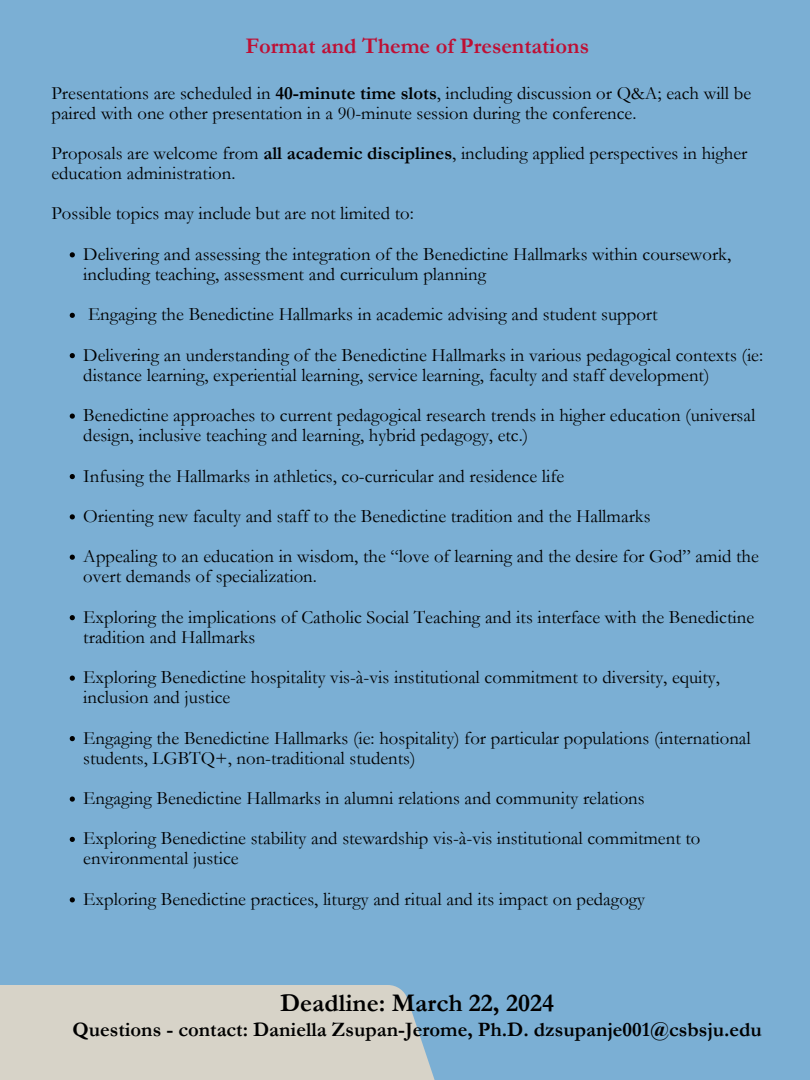
<style>
.page{position:relative;width:810px;height:1080px;background:#7bafd4}
.page>*{position:absolute;margin:0;border:0;box-sizing:border-box;transform-origin:0 0}
.t1{font:700 25.62px "Garamond";color:#000}
.t2{font:700 22.5px "Garamond";color:#be0f34}
.t3{font:700 20.62px "Garamond";color:#000}
.t4{font:18.75px/20.1px "Garamond";color:#000}
.s1{font-weight:700}
</style>
<div class="page">
<div style="left:0;top:985px;width:446px;height:95px;background:#d7d3c8"></div>
<svg style="left:70px;top:252px;width:5px;height:5px"></svg>
<svg style="left:70px;top:313px;width:5px;height:5px"></svg>
<svg style="left:70px;top:353px;width:5px;height:5px"></svg>
<svg style="left:70px;top:414px;width:5px;height:5px"></svg>
<svg style="left:70px;top:474px;width:5px;height:5px"></svg>
<svg style="left:70px;top:514px;width:5px;height:5px"></svg>
<svg style="left:70px;top:555px;width:5px;height:5px"></svg>
<svg style="left:70px;top:615px;width:5px;height:5px"></svg>
<svg style="left:70px;top:676px;width:5px;height:5px"></svg>
<svg style="left:70px;top:736px;width:5px;height:5px"></svg>
<svg style="left:70px;top:797px;width:5px;height:5px"></svg>
<svg style="left:70px;top:837px;width:5px;height:5px"></svg>
<svg style="left:70px;top:897px;width:5px;height:5px"></svg>
<h1 class="t2" style="left:245px;top:34px;width:345px">Format and Theme of Presentations</h1>
<p class="t4" style="left:51px;top:83px;width:701px">Presentations are scheduled in <span class="s1">40-minute time slots</span>, including discussion or Q&amp;A; each will be paired with one other presentation in a 90-minute session during the conference.</p>
<p class="t4" style="left:51px;top:143px;width:698px">Proposals are welcome from <span class="s1">all academic disciplines</span>, including applied perspectives in higher education administration.</p>
<p class="t4" style="left:51px;top:204px;width:364px">Possible topics may include but are not limited to:</p>
<p class="t4" style="left:83px;top:244px;width:649px">Delivering and assessing the integration of the Benedictine Hallmarks within coursework, including teaching, assessment and curriculum planning</p>
<p class="t4" style="left:88px;top:305px;width:571px">Engaging the Benedictine Hallmarks in academic advising and student support</p>
<p class="t4" style="left:83px;top:345px;width:681px">Delivering an understanding of the Benedictine Hallmarks in various pedagogical contexts (ie: distance learning, experiential learning, service learning, faculty and staff development)</p>
<p class="t4" style="left:83px;top:405px;width:674px">Benedictine approaches to current pedagogical research trends in higher education (universal design, inclusive teaching and learning, hybrid pedagogy, etc.)</p>
<p class="t4" style="left:83px;top:466px;width:482px">Infusing the Hallmarks in athletics, co-curricular and residence life</p>
<p class="t4" style="left:83px;top:506px;width:569px">Orienting new faculty and staff to the Benedictine tradition and the Hallmarks</p>
<p class="t4" style="left:83px;top:546px;width:677px">Appealing to an education in wisdom, the “love of learning and the desire for God” amid the overt demands of specialization.</p>
<p class="t4" style="left:83px;top:607px;width:672px">Exploring the implications of Catholic Social Teaching and its interface with the Benedictine tradition and Hallmarks</p>
<p class="t4" style="left:83px;top:667px;width:638px">Exploring Benedictine hospitality vis-à-vis institutional commitment to diversity, equity, inclusion and justice</p>
<p class="t4" style="left:83px;top:728px;width:669px">Engaging the Benedictine Hallmarks (ie: hospitality) for particular populations (international students, LGBTQ+, non-traditional students)</p>
<p class="t4" style="left:83px;top:788px;width:563px">Engaging Benedictine Hallmarks in alumni relations and community relations</p>
<p class="t4" style="left:83px;top:829px;width:619px">Exploring Benedictine stability and stewardship vis-à-vis institutional commitment to environmental justice</p>
<p class="t4" style="left:83px;top:889px;width:563px">Exploring Benedictine practices, liturgy and ritual and its impact on pedagogy</p>
<h1 class="t1" style="left:280px;top:989px;width:275px">Deadline: March 22, 2024</h1>
<h1 class="t3" style="left:72px;top:1018px;width:691px">Questions - contact: Daniella Zsupan-Jerome, Ph.D. dzsupanje001@csbsju.edu</h1>
</div>
